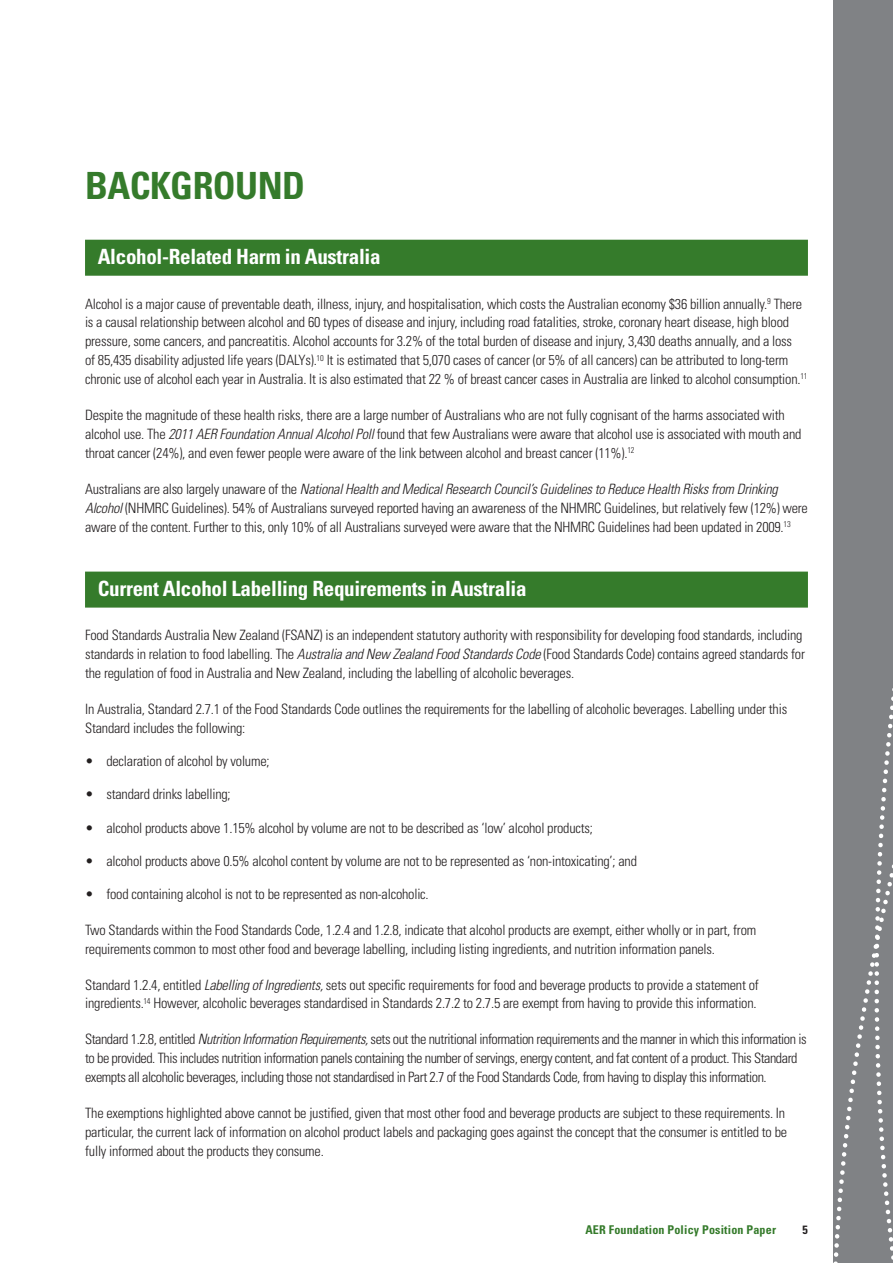
<style>
.page{position:relative;width:893px;height:1263px;background:#fff}
.page>*{position:absolute;margin:0;border:0;box-sizing:border-box;transform-origin:0 0}
.t1{font:700 condensed 37.5px "Univers";color:#357b2b}
.t2{font:700 condensed 21px "Univers";letter-spacing:-.015em;color:#fff}
.t3{font:300 condensed 14.25px/18.9px "Univers";letter-spacing:-.015em;color:#231f20}
.t4{font:700 condensed 12.15px "Univers";letter-spacing:.015em;color:#357b2b}
.t5{font:700 condensed 12px "Univers";color:#231f20}
.s1{font-style:italic}
</style>
<div class="page">
<div style="left:833px;top:0;width:60px;height:1263px;background:#808285"></div>
<svg style="left:843px;top:688px;width:50px;height:572px"></svg>
<div style="left:85px;top:240px;width:723px;height:36px;background:#357b2b"></div>
<div style="left:85px;top:572px;width:723px;height:36px;background:#357b2b"></div>
<h1 class="t1" style="left:85px;top:163px;width:221px">Background</h1>
<h2 class="t2" style="left:98px;top:244px;width:284px">Alcohol-Related Harm in Australia</h2>
<p class="t3" style="left:85px;top:294px;width:724px">Alcohol is a major cause of preventable death, illness, injury, and hospitalisation, which costs the Australian economy $36 billion annually.<sup>9</sup> There is a causal relationship between alcohol and 60 types of disease and injury, including road fatalities, stroke, coronary heart disease, high blood pressure, some cancers, and pancreatitis. Alcohol accounts for 3.2% of the total burden of disease and injury, 3,430 deaths annually, and a loss<br>of 85,435 disability adjusted life years (DALYs).<sup>10</sup> It is estimated that 5,070 cases of cancer (or 5% of all cancers) can be attributed to long-term chronic use of alcohol each year in Australia. It is also estimated that 22 % of breast cancer cases in Australia are linked to alcohol consumption.<sup>11</sup></p>
<p class="t3" style="left:85px;top:405px;width:718px">Despite the magnitude of these health risks, there are a large number of Australians who are not fully cognisant of the harms associated with alcohol use. The <span class="s1">2011 AER Foundation Annual Alcohol Poll</span> found that few Australians were aware that alcohol use is associated with mouth and throat cancer (24%), and even fewer people were aware of the link between alcohol and breast cancer (11%).<sup>12</sup></p>
<p class="t3" style="left:85px;top:479px;width:724px">Australians are also largely unaware of the <span class="s1">National Health and Medical Research Council’s Guidelines to Reduce Health Risks from Drinking<br>Alcohol</span> (NHMRC Guidelines). 54% of Australians surveyed reported having an awareness of the NHMRC Guidelines, but relatively few (12%) were aware of the content. Further to this, only 10% of all Australians surveyed were aware that the NHMRC Guidelines had been updated in 2009.<sup>13</sup></p>
<h2 class="t2" style="left:98px;top:576px;width:430px">Current Alcohol Labelling Requirements in Australia</h2>
<p class="t3" style="left:85px;top:626px;width:721px">Food Standards Australia New Zealand (FSANZ) is an independent statutory authority with responsibility for developing food standards, including standards in relation to food labelling. The <span class="s1">Australia and New Zealand Food Standards Code</span> (Food Standards Code) contains agreed standards for the regulation of food in Australia and New Zealand, including the labelling of alcoholic beverages.</p>
<p class="t3" style="left:85px;top:699px;width:704px">In Australia, Standard 2.7.1 of the Food Standards Code outlines the requirements for the labelling of alcoholic beverages. Labelling under this<br>Standard includes the following:</p>
<p class="t3" style="left:85px;top:751px;width:186px">• declaration of alcohol by volume;</p>
<p class="t3" style="left:85px;top:785px;width:147px">• standard drinks labelling;</p>
<p class="t3" style="left:85px;top:818px;width:509px">• alcohol products above 1.15% alcohol by volume are not to be described as ‘low’ alcohol products;</p>
<p class="t3" style="left:85px;top:851px;width:553px">• alcohol products above 0.5% alcohol content by volume are not to be represented as ‘non-intoxicating’; and</p>
<p class="t3" style="left:85px;top:884px;width:345px">• food containing alcohol is not to be represented as non-alcoholic.</p>
<p class="t3" style="left:85px;top:920px;width:673px">Two Standards within the Food Standards Code, 1.2.4 and 1.2.8, indicate that alcohol products are exempt, either wholly or in part, from requirements common to most other food and beverage labelling, including listing ingredients, and nutrition information panels.</p>
<p class="t3" style="left:85px;top:975px;width:675px">Standard 1.2.4, entitled <span class="s1">Labelling of Ingredients,</span> sets out specific requirements for food and beverage products to provide a statement of ingredients.<sup>14</sup> However, alcoholic beverages standardised in Standards 2.7.2 to 2.7.5 are exempt from having to provide this information.</p>
<p class="t3" style="left:85px;top:1030px;width:723px">Standard 1.2.8, entitled <span class="s1">Nutrition Information Requirements,</span> sets out the nutritional information requirements and the manner in which this information is to be provided. This includes nutrition information panels containing the number of servings, energy content, and fat content of a product. This Standard exempts all alcoholic beverages, including those not standardised in Part 2.7 of the Food Standards Code, from having to display this information.</p>
<p class="t3" style="left:85px;top:1103px;width:703px">The exemptions highlighted above cannot be justified, given that most other food and beverage products are subject to these requirements. In particular, the current lack of information on alcohol product labels and packaging goes against the concept that the consumer is entitled to be fully informed about the products they consume.</p>
<p class="t4" style="left:585px;top:1222px;width:192px">AER Foundation Policy Position Paper</p>
<p class="t5" style="left:803px;top:1222px;width:7px">5</p>
</div>
